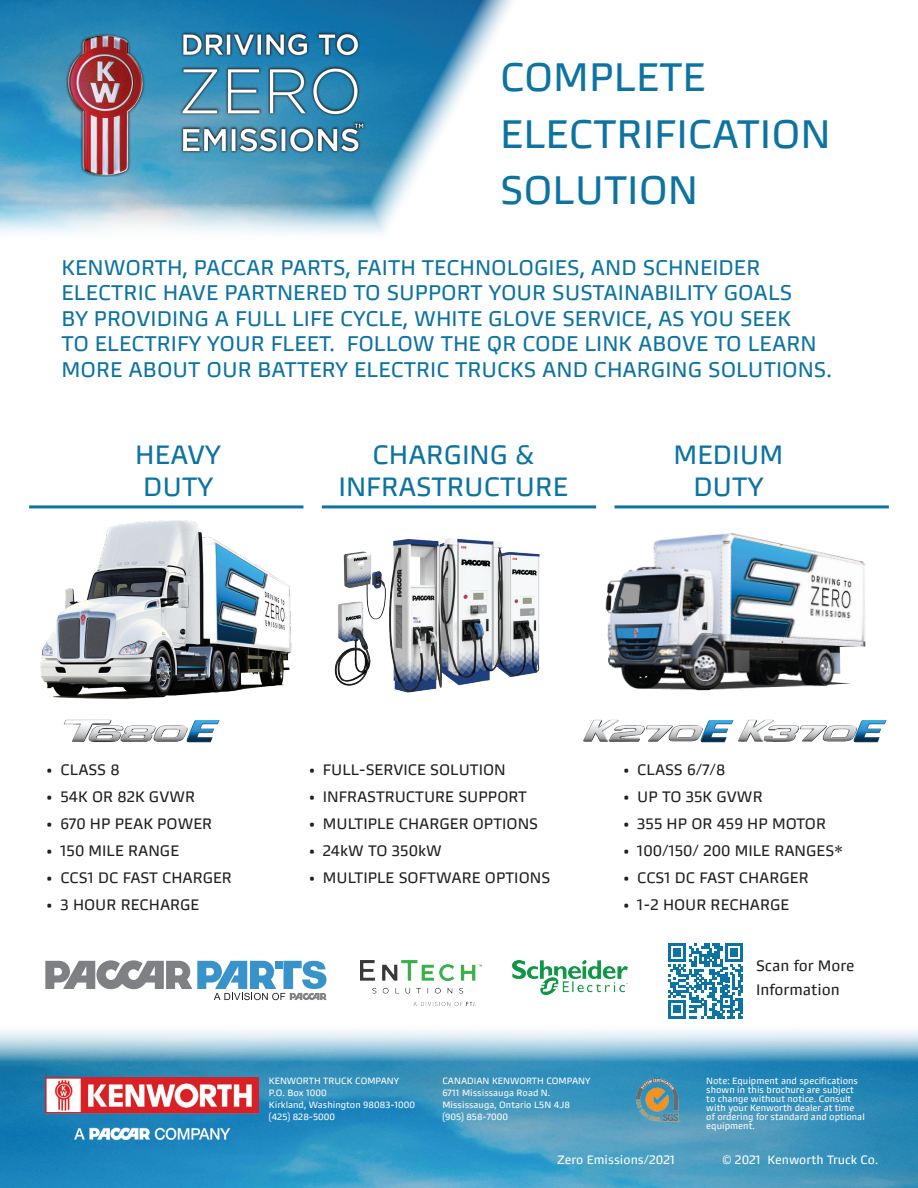
<style>
.page{position:relative;width:918px;height:1188px;background:#fff}
.page>*{position:absolute;margin:0;border:0;box-sizing:border-box;transform-origin:0 0}
.t1{font:39.3px/56.2px "Kenworth Sans";color:#0c73a2}
.t2{font:26.25px/31.5px "Kenworth Sans";color:#0c73a2;text-align:center}
.t3{font:21px/25.5px "Kenworth Sans";color:#0c73a2}
.t4{font:15px/24px "Kenworth Sans";color:#231f20}
.t5{font:12px "Kenworth Sans";color:#fff}
.t6{font:9px/12px "Kenworth Sans";color:#fff}
</style>
<div class="page">
<img style="left:0;top:0;width:513px;height:234px">
<img style="left:176px;top:32px;width:191px;height:122px">
<img style="left:62px;top:32px;width:86px;height:147px">
<img style="left:605px;top:533px;width:261px;height:158px">
<img style="left:29px;top:508px;width:274px;height:192px">
<img style="left:64px;top:719px;width:128px;height:24px">
<img style="left:187px;top:720px;width:32px;height:22px">
<img style="left:583px;top:719px;width:123px;height:24px">
<img style="left:701px;top:720px;width:31px;height:22px">
<img style="left:303px;top:505px;width:294px;height:217px">
<img style="left:0;top:1030px;width:918px;height:158px">
<svg style="left:45px;top:960px;width:282px;height:40px"></svg>
<img style="left:361px;top:960px;width:120px;height:46px">
<img style="left:513px;top:960px;width:114px;height:35px">
<svg style="left:668px;top:943px;width:75px;height:75px"></svg>
<img style="left:46px;top:1078px;width:213px;height:61px">
<img style="left:636px;top:1079px;width:44px;height:43px">
<img style="left:732px;top:719px;width:128px;height:24px">
<img style="left:854px;top:720px;width:33px;height:22px">
<hr style="left:29px;top:505px;width:274px;height:3px;background:#0c73a2">
<hr style="left:615px;top:505px;width:274px;height:3px;background:#0c73a2">
<hr style="left:322px;top:505px;width:274px;height:3px;background:#0c73a2">
<h1 class="t1" style="left:500px;top:49px;width:332px">COMPLETE<br>ELECTRIFICATION<br>SOLUTION</h1>
<p class="t3" style="left:62px;top:254px;width:772px">KENWORTH, PACCAR PARTS, FAITH TECHNOLOGIES, AND SCHNEIDER ELECTRIC HAVE PARTNERED TO SUPPORT YOUR SUSTAINABILITY GOALS<br>BY PROVIDING A FULL LIFE CYCLE, WHITE GLOVE SERVICE, AS YOU SEEK<br>TO ELECTRIFY YOUR FLEET. FOLLOW THE QR CODE LINK ABOVE TO LEARN MORE ABOUT OUR BATTERY ELECTRIC TRUCKS AND CHARGING SOLUTIONS.</p>
<h2 class="t2" style="left:135px;top:439px;width:87px;text-align:left">HEAVY<br>DUTY</h2>
<h2 class="t2" style="left:338px;top:439px;width:231px">CHARGING &amp;<br>INFRASTRUCTURE</h2>
<h2 class="t2" style="left:674px;top:439px;width:111px">MEDIUM<br>DUTY</h2>
<h3 class="t4" style="left:47px;top:758px;width:74px">• CLASS 8</h3>
<h3 class="t4" style="left:47px;top:785px;width:150px">• 54K OR 82K GVWR</h3>
<h3 class="t4" style="left:47px;top:812px;width:167px">• 670 HP PEAK POWER</h3>
<h3 class="t4" style="left:47px;top:839px;width:134px">• 150 MILE RANGE</h3>
<h3 class="t4" style="left:47px;top:866px;width:187px">• CCS1 DC FAST CHARGER</h3>
<h3 class="t4" style="left:47px;top:893px;width:154px">• 3 HOUR RECHARGE</h3>
<h3 class="t4" style="left:309px;top:758px;width:198px">• FULL-SERVICE SOLUTION</h3>
<h3 class="t4" style="left:309px;top:785px;width:219px">• INFRASTRUCTURE SUPPORT</h3>
<h3 class="t4" style="left:309px;top:812px;width:230px">• MULTIPLE CHARGER OPTIONS</h3>
<h3 class="t4" style="left:309px;top:839px;width:134px">• 24kW TO 350kW</h3>
<h3 class="t4" style="left:309px;top:866px;width:242px">• MULTIPLE SOFTWARE OPTIONS</h3>
<h3 class="t4" style="left:624px;top:758px;width:103px">• CLASS 6/7/8</h3>
<h3 class="t4" style="left:624px;top:785px;width:140px">• UP TO 35K GVWR</h3>
<h3 class="t4" style="left:624px;top:812px;width:204px">• 355 HP OR 459 HP MOTOR</h3>
<h3 class="t4" style="left:624px;top:839px;width:220px">• 100/150/ 200 MILE RANGES*</h3>
<h3 class="t4" style="left:624px;top:866px;width:187px">• CCS1 DC FAST CHARGER</h3>
<h3 class="t4" style="left:624px;top:893px;width:167px">• 1-2 HOUR RECHARGE</h3>
<h3 class="t4" style="left:756px;top:954px;width:100px">Scan for More<br>Information</h3>
<p class="t6" style="left:269px;top:1075px;width:148px">KENWORTH TRUCK COMPANY<br>P.O. Box 1000<br>Kirkland, Washington 98083-1000 (425) 828-5000</p>
<p class="t6" style="left:706px;top:1077px;width:160px;line-height:9px">Note: Equipment and specifications shown in this brochure are subject to change without notice. Consult with your Kenworth dealer at time of ordering for standard and optional equipment.</p>
<p class="t6" style="left:442px;top:1075px;width:150px">CANADIAN KENWORTH COMPANY<br>6711 Mississauga Road N.<br>Mississauga, Ontario L5N 4J8 (905) 858-7000</p>
<h3 class="t5" style="left:557px;top:1152px;width:119px">Zero Emissions/2021</h3>
<h3 class="t5" style="left:723px;top:1152px;width:157px">© 2021 Kenworth Truck Co.</h3>
</div>
